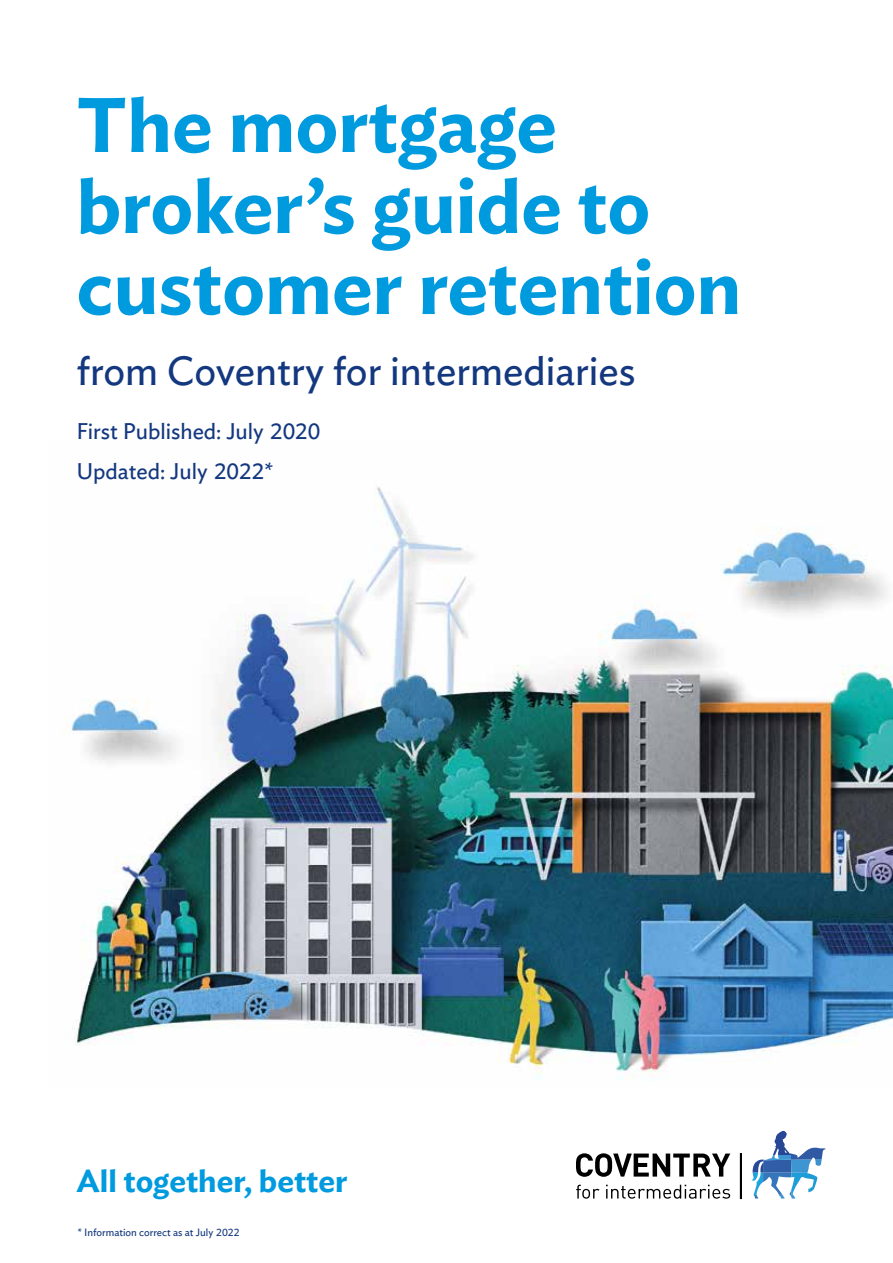
<style>
.page{position:relative;width:893px;height:1263px;background:#fff}
.page>*{position:absolute;margin:0;border:0;box-sizing:border-box;transform-origin:0 0}
.t1{font:600 76.5px/81px "Ideal Sans";color:#009adf}
.t2{font:40.5px "Ideal Sans";color:#14387f}
.t3{font:600 31.5px "Ideal Sans";color:#009adf}
.t4{font:22.5px/39.8px "Ideal Sans";color:#14387f}
.t5{font:10.5px "Ideal Sans";color:#14387f}
</style>
<div class="page">
<svg style="left:576px;top:1153px;width:154px;height:24px"></svg>
<div style="left:740px;top:1153px;width:1px;height:45px;border:1px solid #000"></div>
<svg style="left:751px;top:1131px;width:75px;height:67px"></svg>
<svg style="left:576px;top:1185px;width:23px;height:14px"></svg>
<svg style="left:606px;top:1185px;width:124px;height:14px"></svg>
<img style="left:63px;top:487px;width:830px;height:593px">
<p class="t1" style="left:77px;top:79px;width:666px">The mortgage broker’s guide to customer retention</p>
<p class="t2" style="left:77px;top:340px;width:560px">from Coventry for intermediaries</p>
<p class="t4" style="left:77px;top:410px;width:245px">First Published: July 2020<br>Updated: July 2022*</p>
<p class="t3" style="left:77px;top:1157px;width:272px">All together, better</p>
<p class="t5" style="left:78px;top:1225px;width:163px">* Information correct as at July 2022</p>
</div>
